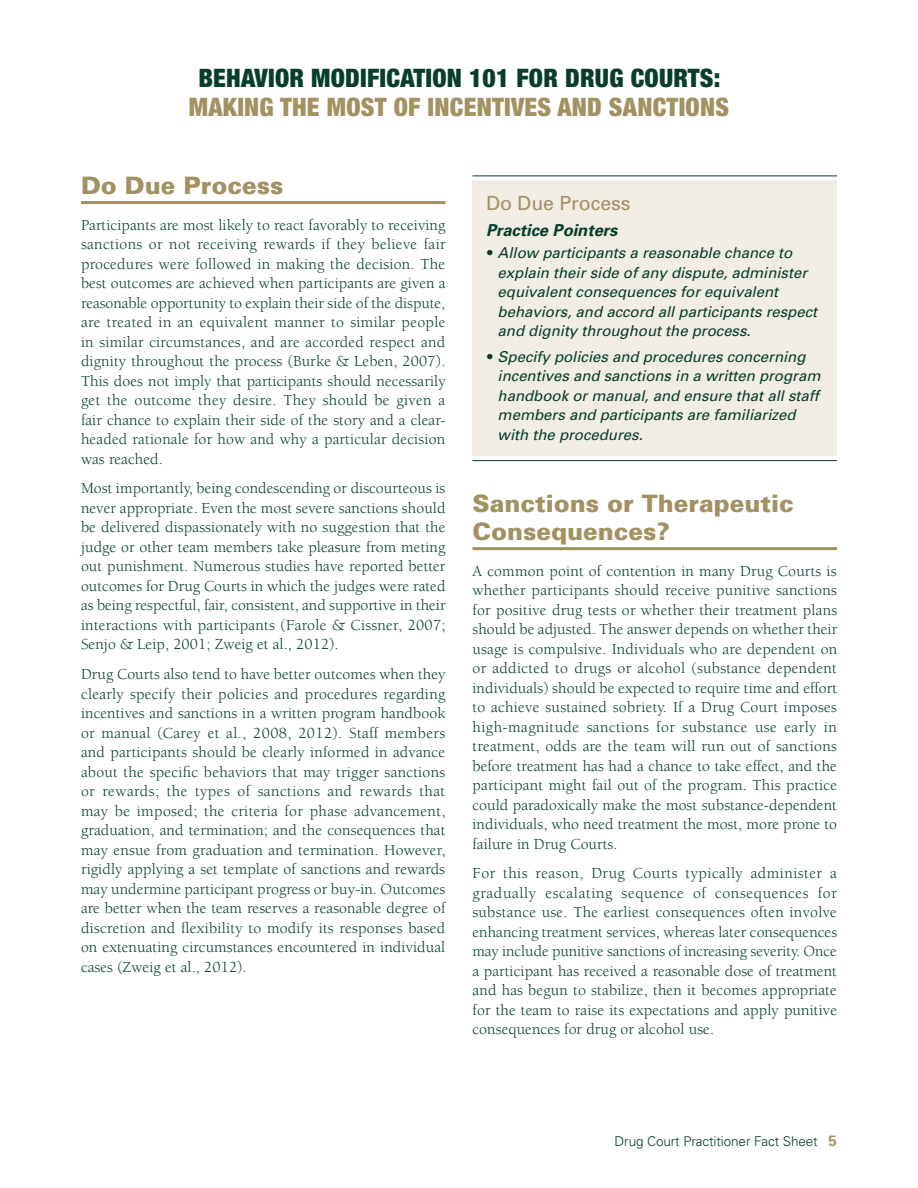
<style>
.page{position:relative;width:918px;height:1188px;background:#fff}
.page>*{position:absolute;margin:0;border:0;box-sizing:border-box;transform-origin:0 0}
.t1{font:900 condensed 25.5px/28.5px "Helvetica Neue";letter-spacing:.01em;color:#073e2b;text-align:center}
.Head{font:900 24px/28.8px "Univers";color:#a29161}
.Call_Out{font:19.5px "Univers";color:#a29161}
.Call_Out-2{font:italic 700 16.5px "Univers";color:#073e2b}
.Body_Copy{font:15.75px/19.5px "Berkeley";letter-spacing:.005em;color:#073e2b;text-align:justify}
.Call_Out-3{font:italic 15px/19.5px "Univers";color:#073e2b}
.opening_para{font:300 13.5px "Univers";letter-spacing:-.005em;color:#073e2b}
.s1{color:#a29161}
.s2{font-weight:900;font-style:normal}
.s3{font-weight:700;font-size:15px;color:#a29161}
</style>
<div class="page">
<hr style="left:81px;top:201px;width:365px;height:3px;background:#a29161">
<hr style="left:472px;top:547px;width:365px;height:3px;background:#a29161">
<div style="left:472px;top:181px;width:365px;height:275px;background:#f1ede5"></div>
<hr style="left:472px;top:176px;width:365px;height:1px;background:#073e2b">
<hr style="left:472px;top:460px;width:365px;height:1px;background:#073e2b">
<p class="t1" style="left:189px;top:64px;width:542px">BEHAVIOR MODIFICATION 101 FOR DRUG COURTS:<br><span class="s1">MAKING THE MOST OF INCENTIVES AND SANCTIONS</span></p>
<p class="Head" style="left:81px;top:171px;width:204px">Do Due Process</p>
<p class="Body_Copy" style="left:81px;top:215px;width:366px">Participants are most likely to react favorably to receiving sanctions or not receiving rewards if they believe fair procedures were followed in making the decision. The best outcomes are achieved when participants are given a reasonable opportunity to explain their side of the dispute, are treated in an equivalent manner to similar people in similar circumstances, and are accorded respect and dignity throughout the process (Burke &amp; Leben, 2007).<br>This does not imply that participants should necessarily get the outcome they desire. They should be given a fair chance to explain their side of the story and a clear&shy;headed rationale for how and why a particular decision was reached.</p>
<p class="Body_Copy" style="left:81px;top:479px;width:366px">Most importantly, being condescending or discourteous is never appropriate. Even the most severe sanctions should be delivered dispassionately with no suggestion that the judge or other team members take pleasure from meting out punishment. Numerous studies have reported better outcomes for Drug Courts in which the judges were rated as being respectful, fair, consistent, and supportive in their interactions with participants (Farole &amp; Cissner, 2007; Senjo &amp; Leip, 2001; Zweig et al., 2012).</p>
<p class="Body_Copy" style="left:81px;top:665px;width:366px">Drug Courts also tend to have better outcomes when they clearly specify their policies and procedures regarding incentives and sanctions in a written program handbook or manual (Carey et al., 2008, 2012). Staff members and participants should be clearly informed in advance about the specific behaviors that may trigger sanctions or rewards; the types of sanctions and rewards that may be imposed; the criteria for phase advancement, graduation, and termination; and the consequences that may ensue from graduation and termination. However, rigidly applying a set template of sanctions and rewards may undermine participant progress or buy-in. Outcomes are better when the team reserves a reasonable degree of discretion and flexibility to modify its responses based on extenuating circumstances encountered in individual cases (Zweig et al., 2012).</p>
<p class="Call_Out" style="left:486px;top:191px;width:146px">Do Due Process</p>
<p class="Call_Out-2" style="left:486px;top:220px;width:133px">Practice Pointers</p>
<p class="Call_Out-3" style="left:498px;top:243px;width:321px;text-indent:-12px"><span class="s2">•</span> Allow participants a reasonable chance to explain their side of any dispute, administer equivalent consequences for equivalent behaviors, and accord all participants respect and dignity throughout the process.</p>
<p class="Call_Out-3" style="left:498px;top:347px;width:324px;text-indent:-12px"><span class="s2">•</span> Specify policies and procedures concerning incentives and sanctions in a written program handbook or manual, and ensure that all staff members and participants are familiarized with the procedures.</p>
<p class="Head" style="left:472px;top:488px;width:323px">Sanctions or Therapeutic<br>Consequences?</p>
<p class="Body_Copy" style="left:472px;top:561px;width:366px">A common point of contention in many Drug Courts is whether participants should receive punitive sanctions for positive drug tests or whether their treatment plans should be adjusted. The answer depends on whether their usage is compulsive. Individuals who are dependent on or addicted to drugs or alcohol (substance dependent individuals) should be expected to require time and effort to achieve sustained sobriety. If a Drug Court imposes high-magnitude sanctions for substance use early in treatment, odds are the team will run out of sanctions before treatment has had a chance to take effect, and the participant might fail out of the program. This practice could paradoxically make the most substance-dependent individuals, who need treatment the most, more prone to failure in Drug Courts.</p>
<p class="Body_Copy" style="left:472px;top:864px;width:366px">For this reason, Drug Courts typically administer a gradually escalating sequence of consequences for substance use. The earliest consequences often involve enhancing treatment services, whereas later consequences may include punitive sanctions of increasing severity. Once a participant has received a reasonable dose of treatment and has begun to stabilize, then it becomes appropriate for the team to raise its expectations and apply punitive consequences for drug or alcohol use.</p>
<p class="opening_para" style="left:615px;top:1133px;width:224px">Drug Court Practitioner Fact Sheet <span class="s3">5</span></p>
</div>
